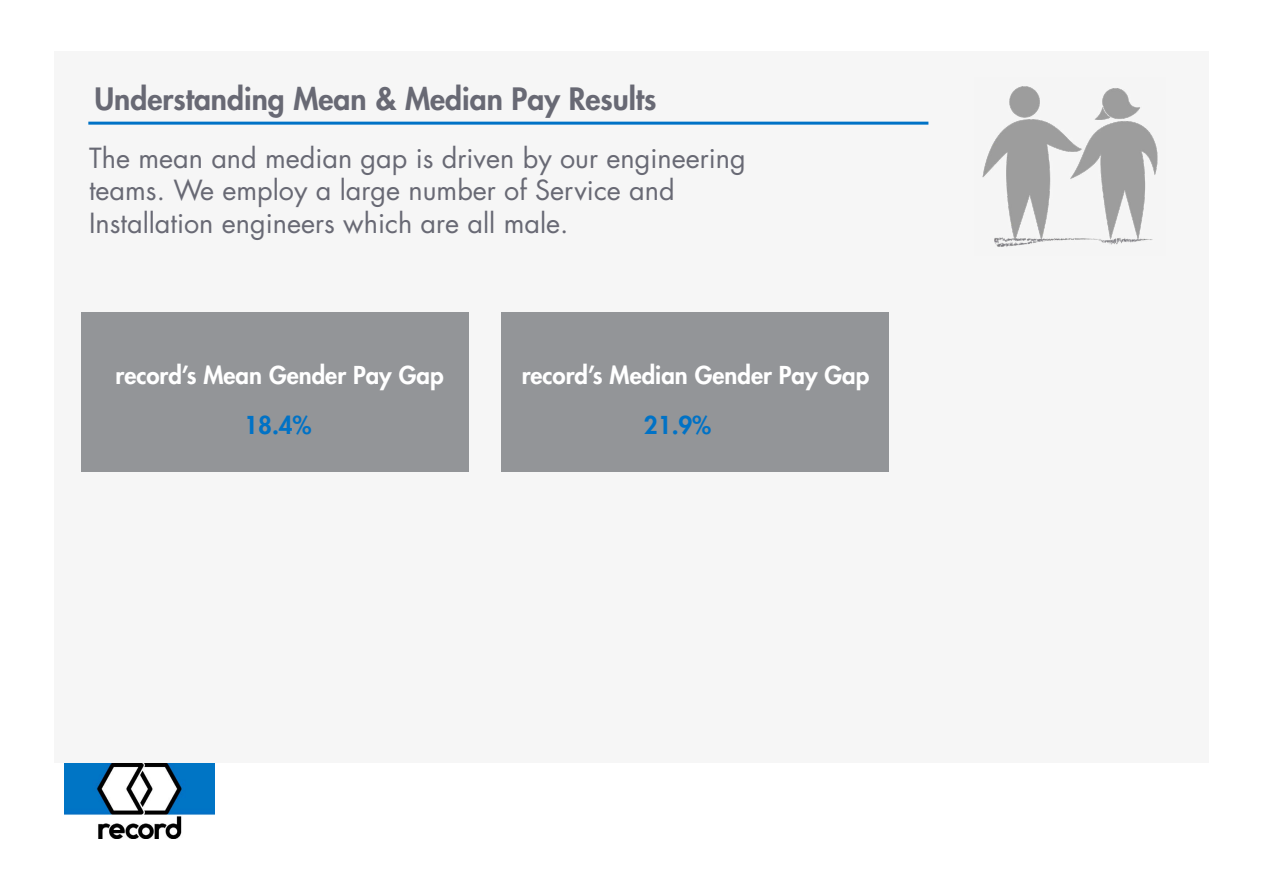
<style>
.page{position:relative;width:1263px;height:893px;background:#fff}
.page>*{position:absolute;margin:0;border:0;box-sizing:border-box;transform-origin:0 0}
.t1{font:800 30px "Futura Std";color:#686974}
.t2{font:27px/32.4px "Futura Std";color:#686974}
.t3{font:800 24px "Futura Std";color:#fff}
.t4{font:800 24px "Futura Std";color:#0072c6}
</style>
<div class="page">
<div style="left:54px;top:52px;width:1155px;height:711px;background:#f6f6f6"></div>
<img style="left:982px;top:86px;width:176px;height:161px">
<hr style="left:88px;top:122px;width:840px;height:3px;background:#0072c6">
<div style="left:81px;top:313px;width:387px;height:159px;background:#939598"></div>
<div style="left:501px;top:313px;width:387px;height:159px;background:#939598"></div>
<img style="left:64px;top:763px;width:151px;height:76px">
<p class="t1" style="left:94px;top:80px;width:563px">Understanding Mean &amp; Median Pay Results</p>
<p class="t2" style="left:89px;top:142px;width:658px">The mean and median gap is driven by our engineering teams. We employ a large number of Service and<br>Installation engineers which are all male.</p>
<p class="t3" style="left:116px;top:360px;width:330px">record’s Mean Gender Pay Gap</p>
<p class="t4" style="left:244px;top:410px;width:69px">18.4%</p>
<p class="t3" style="left:522px;top:360px;width:349px">record’s Median Gender Pay Gap</p>
<p class="t4" style="left:644px;top:410px;width:69px">21.9%</p>
</div>
